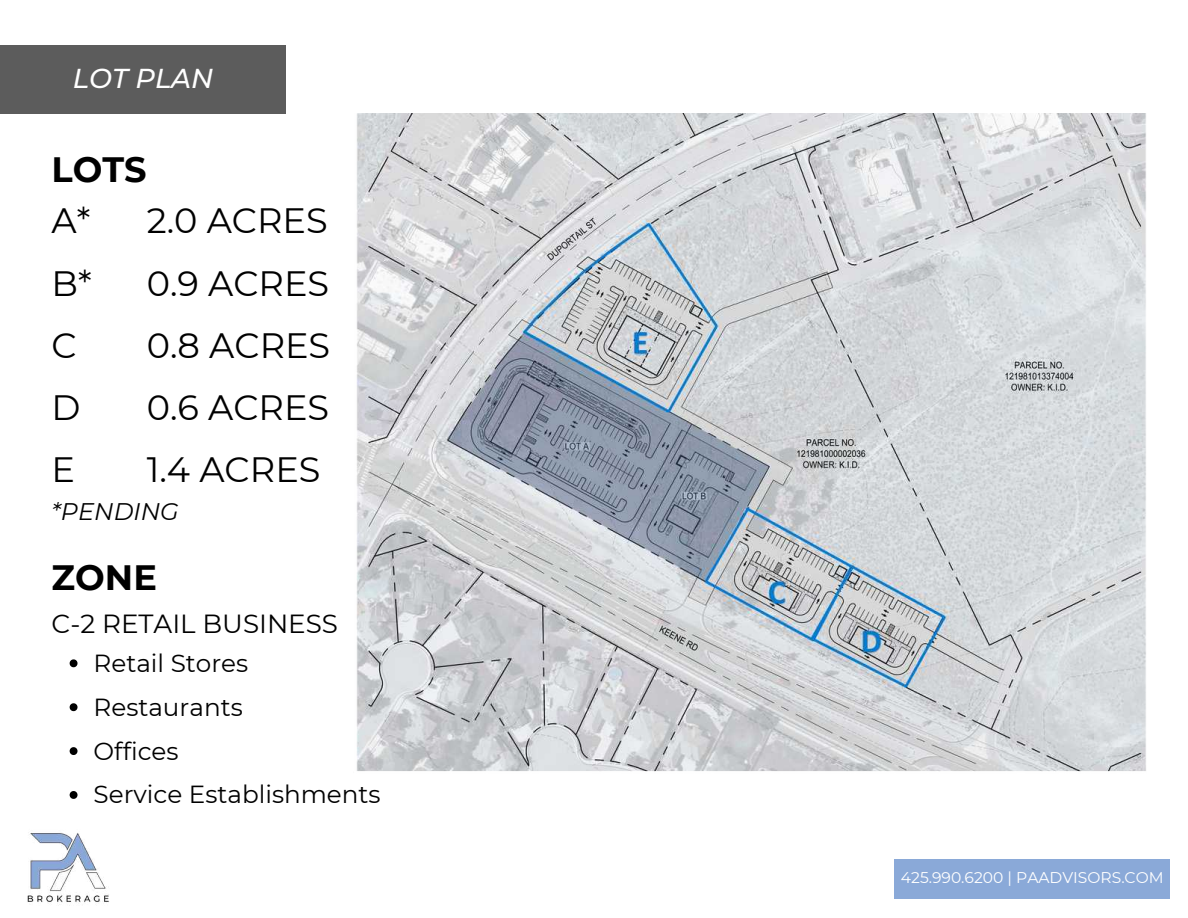
<style>
.page{position:relative;width:1188px;height:918px;background:#fff}
.page>*{position:absolute;margin:0;border:0;box-sizing:border-box;transform-origin:0 0}
.t1{font:35.25px/62.2px "Montserrat";color:#000}
.t2{font:700 35.25px "Montserrat";color:#000}
.t3{font:italic 500 27.3px "Montserrat";color:#fff}
.t4{font:26.25px "Montserrat";color:#000}
.t5{font:24.75px "Montserrat";color:#000}
.t6{font:italic 24px "Montserrat";color:#000}
.t7{font:15.6px "Montserrat";color:#fff}
</style>
<div class="page">
<div style="left:0;top:46px;width:286px;height:68px;background:#5c5c5c"></div>
<div style="left:895px;top:859px;width:275px;height:39px;background:#8aa9d8"></div>
<img style="left:27px;top:833px;width:82px;height:72px">
<img style="left:356px;top:114px;width:790px;height:658px">
<svg style="left:70px;top:659px;width:8px;height:8px"></svg>
<svg style="left:70px;top:703px;width:8px;height:8px"></svg>
<svg style="left:70px;top:747px;width:8px;height:8px"></svg>
<svg style="left:70px;top:791px;width:8px;height:8px"></svg>
<h1 class="t3" style="left:73px;top:62px;width:142px">LOT PLAN</h1>
<h2 class="t2" style="left:52px;top:148px;width:97px">LOTS</h2>
<h6 class="t1" style="left:52px;top:190px;width:42px">A*<br>B*<br>C<br>D<br>E</h6>
<h1 class="t1" style="left:147px;top:190px;width:185px;text-align:justify">2.0 ACRES 0.9 ACRES 0.8 ACRES 0.6 ACRES 1.4 ACRES</h1>
<h4 class="t6" style="left:52px;top:497px;width:129px">*PENDING</h4>
<p class="t2" style="left:52px;top:556px;width:107px">ZONE</p>
<p class="t4" style="left:52px;top:608px;width:288px">C-2 RETAIL BUSINESS</p>
<p class="t5" style="left:94px;top:648px;width:156px">Retail Stores</p>
<p class="t5" style="left:94px;top:692px;width:151px">Restaurants</p>
<p class="t5" style="left:94px;top:736px;width:86px">Offices</p>
<p class="t5" style="left:94px;top:779px;width:289px">Service Establishments</p>
<h2 class="t7" style="left:901px;top:868px;width:264px">425.990.6200 | PAADVISORS.COM</h2>
</div>
